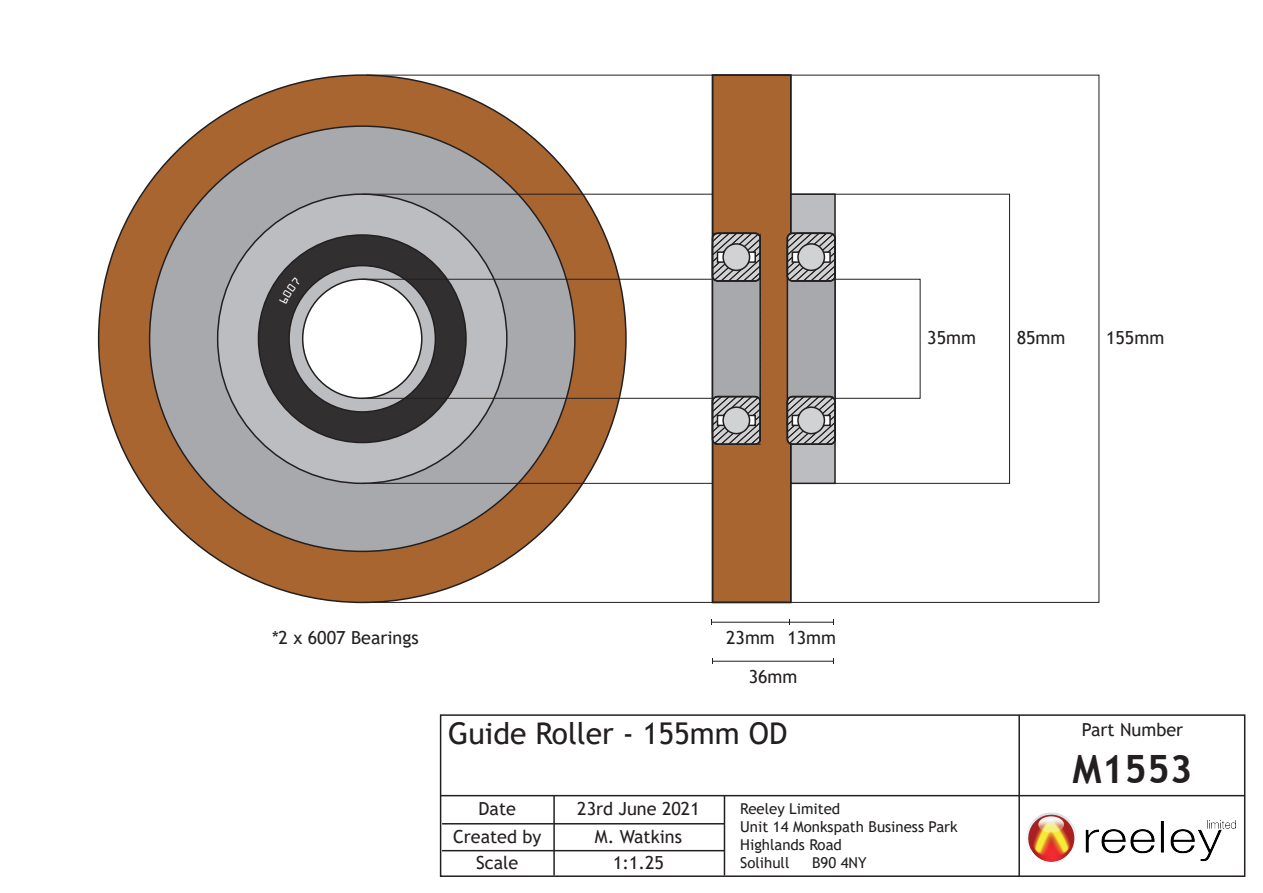
<style>
.page{position:relative;width:1263px;height:893px;background:#fff}
.page>*{position:absolute;margin:0;border:0;box-sizing:border-box;transform-origin:0 0}
.t1{font:700 39px "Trebuchet MS";color:#231f20}
.t2{font:30px "Trebuchet MS";color:#231f20}
.t3{font:18px/28.3px "Trebuchet MS";color:#231f20;text-align:center}
.t4{font:15px/18px "Trebuchet MS";color:#231f20}
</style>
<div class="page">
<div style="left:440px;top:714px;width:805px;height:163px;border:2px solid #231f20"></div>
<hr style="left:1018px;top:715px;width:2px;height:161px;background:#231f20">
<hr style="left:1019px;top:795px;width:226px;height:1px;background:#231f20">
<hr style="left:553px;top:795px;width:2px;height:80px;background:#231f20">
<hr style="left:442px;top:823px;width:282px;height:1px;background:#231f20">
<hr style="left:442px;top:850px;width:282px;height:1px;background:#231f20">
<hr style="left:441px;top:795px;width:578px;height:1px;background:#231f20">
<hr style="left:724px;top:795px;width:1px;height:80px;background:#231f20">
<img style="left:1027px;top:813px;width:194px;height:48px">
<img style="left:1207px;top:820px;width:28px;height:8px">
<svg style="left:97px;top:74px;width:530px;height:530px"></svg>
<div style="left:150px;top:126px;width:425px;height:425px;background:#a8a9ad;border-radius:50%"></div>
<div style="left:218px;top:194px;width:289px;height:289px;background:#bcbdc0;border-radius:50%"></div>
<div style="left:258px;top:235px;width:208px;height:207px;background:#312f30;border-radius:50%"></div>
<svg style="left:289px;top:266px;width:146px;height:146px;background:#ababae"></svg>
<div style="left:303px;top:279px;width:119px;height:119px;background:#fff;border-radius:50%"></div>
<hr style="left:712px;top:622px;width:77px;height:1px;background:#231f20">
<hr style="left:790px;top:622px;width:43px;height:1px;background:#231f20">
<hr style="left:712px;top:661px;width:122px;height:1px;background:#231f20">
<div style="left:362px;top:279px;width:558px;height:119px;border:1px solid #231f20"></div>
<div style="left:712px;top:74px;width:79px;height:529px;background:#a86530"></div>
<div style="left:790px;top:193px;width:46px;height:291px;background:#bcbdc0;border:2px solid #231f20"></div>
<div style="left:712px;top:74px;width:79px;height:529px;border:2px solid #231f20"></div>
<div style="left:712px;top:233px;width:48px;height:211px;background:#a8a9ad;border-radius:13px"></div>
<div style="left:712px;top:233px;width:49px;height:212px;border:2px solid #231f20;border-radius:13px"></div>
<svg style="left:712px;top:233px;width:49px;height:48px"></svg>
<div style="left:712px;top:233px;width:49px;height:49px;border:2px solid #231f20;border-radius:5px"></div>
<svg style="left:717px;top:251px;width:39px;height:12px"></svg>
<div style="left:723px;top:244px;width:26px;height:26px;background:#d1d2d4;border-radius:50%"></div>
<div style="left:722px;top:243px;width:28px;height:28px;border:2px solid #231f20;border-radius:50%"></div>
<svg style="left:712px;top:396px;width:49px;height:49px"></svg>
<div style="left:712px;top:396px;width:49px;height:49px;border:2px solid #231f20;border-radius:5px"></div>
<svg style="left:717px;top:415px;width:39px;height:11px"></svg>
<div style="left:723px;top:407px;width:26px;height:27px;background:#d1d2d4;border-radius:50%"></div>
<div style="left:722px;top:406px;width:28px;height:28px;border:2px solid #231f20;border-radius:50%"></div>
<div style="left:787px;top:233px;width:48px;height:211px;background:#a8a9ad;border-radius:13px"></div>
<div style="left:787px;top:233px;width:49px;height:212px;border:2px solid #231f20;border-radius:13px"></div>
<svg style="left:787px;top:233px;width:48px;height:48px"></svg>
<div style="left:787px;top:233px;width:49px;height:49px;border:2px solid #231f20;border-radius:5px"></div>
<div style="left:791px;top:251px;width:40px;height:12px;background:#fff;border:2px solid #231f20"></div>
<div style="left:798px;top:244px;width:26px;height:26px;background:#d1d2d4;border-radius:50%"></div>
<div style="left:797px;top:243px;width:28px;height:28px;border:2px solid #231f20;border-radius:50%"></div>
<svg style="left:787px;top:396px;width:48px;height:49px"></svg>
<div style="left:787px;top:396px;width:49px;height:49px;border:2px solid #231f20;border-radius:5px"></div>
<div style="left:791px;top:415px;width:40px;height:11px;background:#fff;border:2px solid #231f20"></div>
<div style="left:798px;top:407px;width:26px;height:27px;background:#d1d2d4;border-radius:50%"></div>
<div style="left:797px;top:406px;width:28px;height:28px;border:2px solid #231f20;border-radius:50%"></div>
<p class="t3" style="left:927px;top:323px;width:50px">35mm</p>
<p class="t3" style="left:1106px;top:323px;width:60px">155mm</p>
<p class="t3" style="left:1017px;top:323px;width:50px">85mm</p>
<p class="t3" style="left:272px;top:623px;width:148px">*2 x 6007 Bearings</p>
<p class="t3" style="left:749px;top:618px;width:89px;line-height:39px;text-align:left;text-indent:-23px">23mm 13mm<br>36mm</p>
<h2 class="t2" style="left:448px;top:714px;width:341px">Guide Roller - 155mm OD</h2>
<p class="t3" style="left:453px;top:794px;width:90px">Date<br>Created by</p>
<p class="t3" style="left:577px;top:794px;width:124px">23rd June 2021</p>
<p class="t3" style="left:595px;top:823px;width:89px">M. Watkins</p>
<p class="t3" style="left:476px;top:848px;width:44px">Scale</p>
<p class="t3" style="left:613px;top:848px;width:52px">1:1.25</p>
<p class="t4" style="left:740px;top:799px;width:219px">Reeley Limited<br>Unit 14 Monkspath Business Park<br>Highlands Road<br>Solihull</p>
<p class="t4" style="left:812px;top:853px;width:56px">B90 4NY</p>
<p class="t3" style="left:1082px;top:716px;width:103px">Part Number</p>
<h1 class="t1" style="left:1072px;top:745px;width:122px">M1553</h1>
</div>
